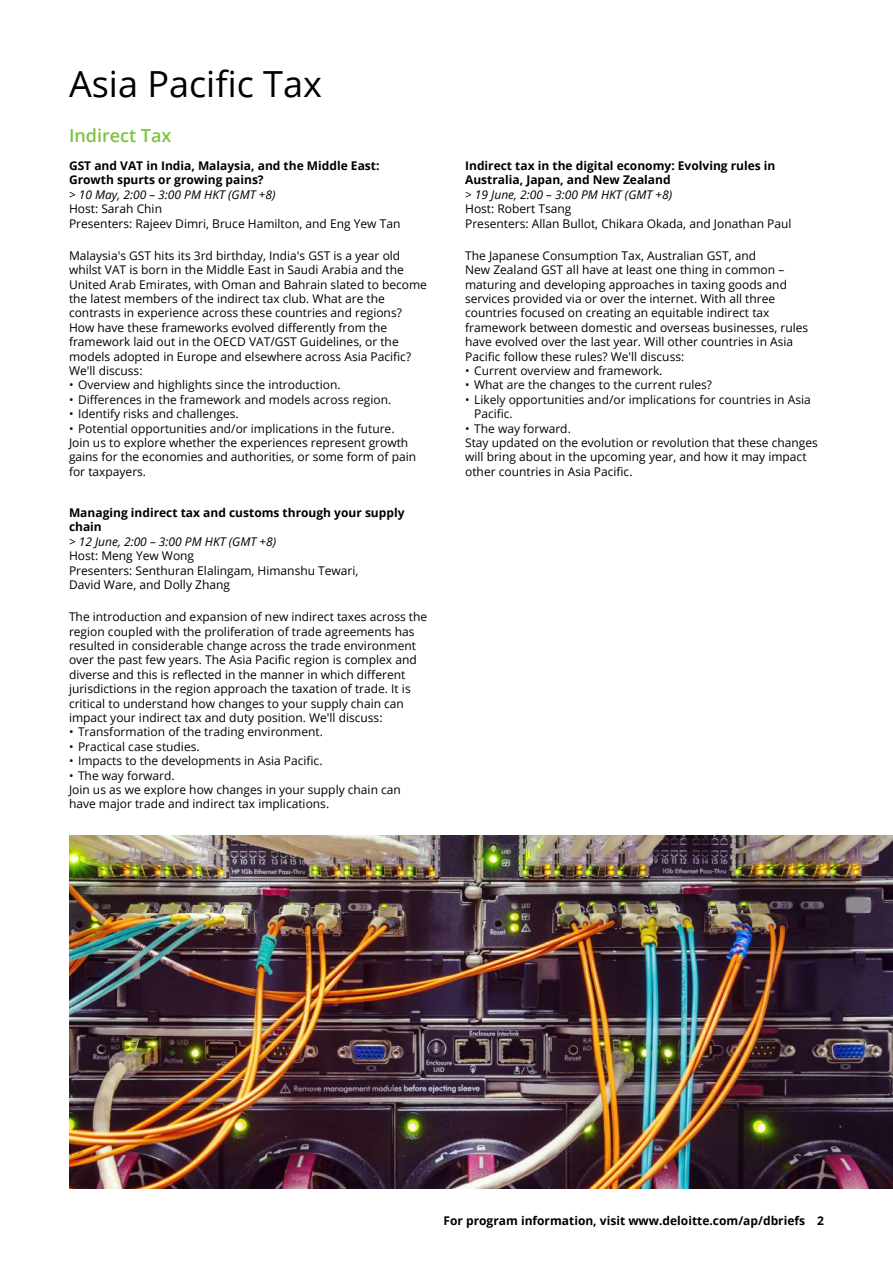
<style>
.page{position:relative;width:893px;height:1263px;background:#fff}
.page>*{position:absolute;margin:0;border:0;box-sizing:border-box;transform-origin:0 0}
.t1{font:36px "Open Sans";color:#000}
.t2{font:600 18px "Open Sans";color:#7fc241}
.t3{font:12px/14.4px "Open Sans";color:#000}
.t4{font:12px/14.4px "Open Sans";color:#040503}
.t5{font:700 12px/14.4px "Open Sans";color:#000}
.t6{font:italic 12px "Open Sans";color:#000}
</style>
<div class="page">
<img style="left:69px;top:836px;width:824px;height:353px">
<h1 class="t1" style="left:69px;top:59px;width:254px">Asia Pacific Tax</h1>
<h2 class="t2" style="left:69px;top:124px;width:104px">Indirect Tax</h2>
<p class="t5" style="left:69px;top:158px;width:312px">GST and VAT in India, Malaysia, and the Middle East:<br>Growth spurts or growing pains?</p>
<p class="t6" style="left:69px;top:186px;width:208px">&gt; 10 May, 2:00 – 3:00 PM HKT (GMT +8)</p>
<p class="t3" style="left:69px;top:201px;width:333px">Host: Sarah Chin<br>Presenters: Rajeev Dimri, Bruce Hamilton, and Eng Yew Tan</p>
<p class="t3" style="left:69px;top:248px;width:360px">Malaysia's GST hits its 3rd birthday, India's GST is a year old whilst VAT is born in the Middle East in Saudi Arabia and the United Arab Emirates, with Oman and Bahrain slated to become the latest members of the indirect tax club. What are the contrasts in experience across these countries and regions?<br>How have these frameworks evolved differently from the framework laid out in the OECD VAT/GST Guidelines, or the models adopted in Europe and elsewhere across Asia Pacific?<br>We'll discuss:</p>
<p class="t4" style="left:69px;top:377px;width:273px">• Overview and highlights since the introduction.</p>
<p class="t4" style="left:69px;top:392px;width:324px">• Differences in the framework and models across region.</p>
<p class="t4" style="left:69px;top:406px;width:171px">• Identify risks and challenges.</p>
<p class="t4" style="left:69px;top:421px;width:327px">• Potential opportunities and/or implications in the future.</p>
<p class="t3" style="left:69px;top:435px;width:349px">Join us to explore whether the experiences represent growth gains for the economies and authorities, or some form of pain for taxpayers.</p>
<p class="t5" style="left:69px;top:505px;width:337px">Managing indirect tax and customs through your supply chain</p>
<p class="t6" style="left:69px;top:533px;width:209px">&gt; 12 June, 2:00 – 3:00 PM HKT (GMT +8)</p>
<p class="t3" style="left:69px;top:548px;width:291px">Host: Meng Yew Wong<br>Presenters: Senthuran Elalingam, Himanshu Tewari,<br>David Ware, and Dolly Zhang</p>
<p class="t3" style="left:69px;top:609px;width:360px">The introduction and expansion of new indirect taxes across the region coupled with the proliferation of trade agreements has resulted in considerable change across the trade environment over the past few years. The Asia Pacific region is complex and diverse and this is reflected in the manner in which different jurisdictions in the region approach the taxation of trade. It is critical to understand how changes to your supply chain can impact your indirect tax and duty position. We'll discuss:</p>
<p class="t4" style="left:69px;top:724px;width:255px">• Transformation of the trading environment.</p>
<p class="t4" style="left:69px;top:739px;width:132px">• Practical case studies.</p>
<p class="t4" style="left:69px;top:753px;width:255px">• Impacts to the developments in Asia Pacific.</p>
<p class="t4" style="left:69px;top:768px;width:107px">• The way forward.</p>
<p class="t3" style="left:69px;top:782px;width:333px">Join us as we explore how changes in your supply chain can have major trade and indirect tax implications.</p>
<p class="t5" style="left:465px;top:158px;width:312px">Indirect tax in the digital economy: Evolving rules in<br>Australia, Japan, and New Zealand</p>
<p class="t6" style="left:465px;top:186px;width:209px">&gt; 19 June, 2:00 – 3:00 PM HKT (GMT +8)</p>
<p class="t3" style="left:465px;top:201px;width:328px">Host: Robert Tsang<br>Presenters: Allan Bullot, Chikara Okada, and Jonathan Paul</p>
<p class="t3" style="left:465px;top:248px;width:345px">The Japanese Consumption Tax, Australian GST, and<br>New Zealand GST all have at least one thing in common – maturing and developing approaches in taxing goods and services provided via or over the internet. With all three countries focused on creating an equitable indirect tax framework between domestic and overseas businesses, rules have evolved over the last year. Will other countries in Asia Pacific follow these rules? We'll discuss:</p>
<p class="t4" style="left:465px;top:363px;width:199px">• Current overview and framework.</p>
<p class="t4" style="left:465px;top:377px;width:248px">• What are the changes to the current rules?</p>
<p class="t4" style="left:474px;top:392px;width:338px;text-indent:-9px">• Likely opportunities and/or implications for countries in Asia<br>Pacific.</p>
<p class="t4" style="left:465px;top:421px;width:107px">• The way forward.</p>
<p class="t3" style="left:465px;top:435px;width:354px">Stay updated on the evolution or revolution that these changes will bring about in the upcoming year, and how it may impact other countries in Asia Pacific.</p>
<p class="t5" style="left:444px;top:1213px;width:382px">For program information, visit www.deloitte.com/ap/dbriefs 2</p>
</div>
